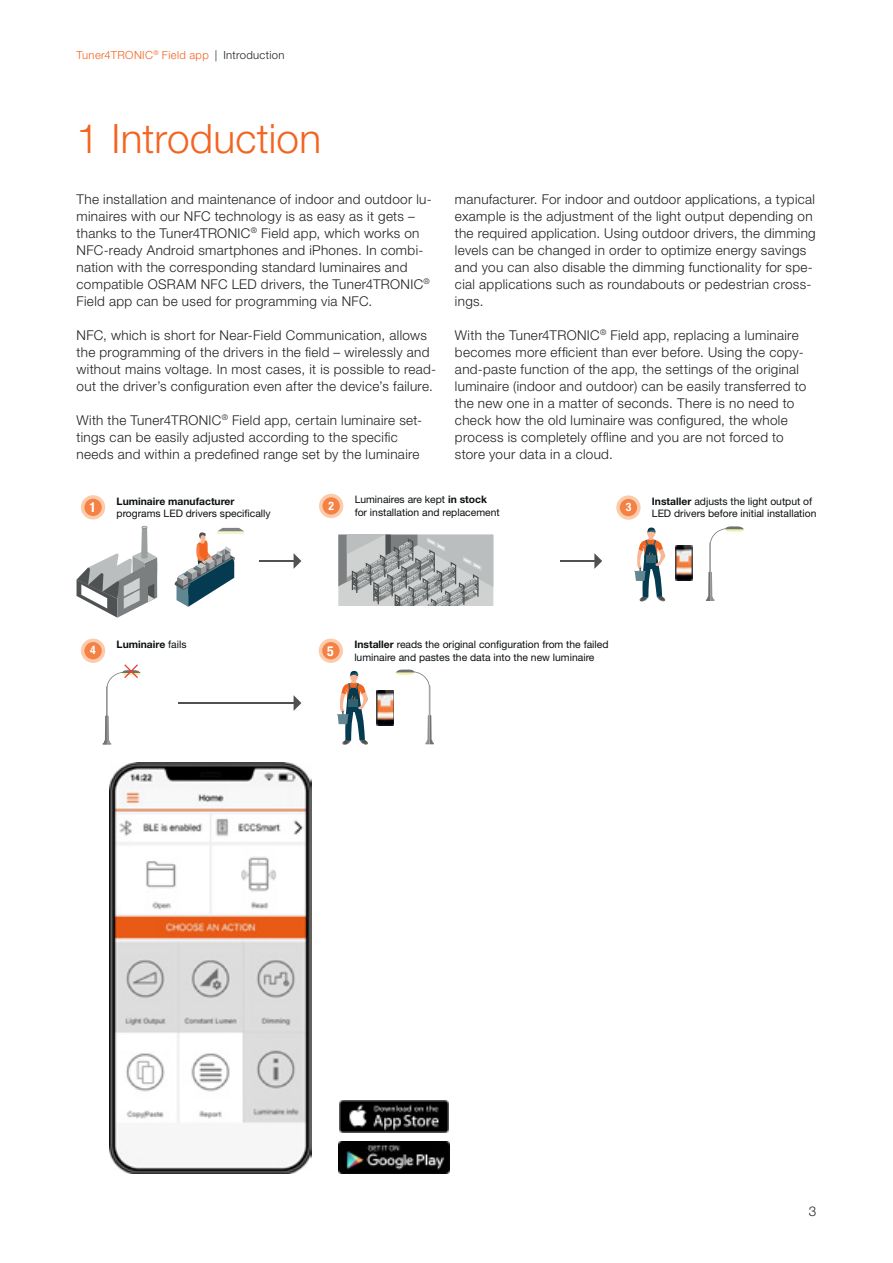
<style>
.page{position:relative;width:893px;height:1263px;background:#fff}
.page>*{position:absolute;margin:0;border:0;box-sizing:border-box;transform-origin:0 0}
.t1{font:300 40.5px "Helvetica Neue LT Pro";letter-spacing:.01em;color:#f36421}
.t2{font:700 condensed 13.8px "Helvetica Neue LT Pro";color:#fff}
.t3{font:300 13.5px/17px "Helvetica Neue LT Pro";letter-spacing:.025em;color:#231f20}
.t4{font:700 condensed 11.55px "Helvetica Neue LT Pro";color:#fff}
.t5{font:300 11.25px "Helvetica Neue LT Pro";letter-spacing:.03em;color:#f36421}
.t6{font:10.35px/12.5px "Helvetica Neue LT Pro";color:#0b0f10}
.t7{font:700 10.35px "Helvetica Neue LT Pro";color:#0b0f10}
.s1{color:#231f20}
.s2{font-weight:400}
.s3{font-weight:700}
</style>
<div class="page">
<img style="left:339px;top:1141px;width:110px;height:33px">
<img style="left:110px;top:762px;width:202px;height:411px">
<svg style="left:77px;top:526px;width:80px;height:92px"></svg>
<svg style="left:706px;top:526px;width:38px;height:75px"></svg>
<svg style="left:634px;top:527px;width:32px;height:75px"></svg>
<svg style="left:396px;top:669px;width:38px;height:75px"></svg>
<svg style="left:337px;top:671px;width:31px;height:74px"></svg>
<svg style="left:175px;top:528px;width:69px;height:79px"></svg>
<div style="left:81px;top:495px;width:24px;height:24px;background:#fbcbac;border-radius:50%"></div>
<div style="left:84px;top:499px;width:18px;height:17px;background:#f58245;border-radius:50%"></div>
<svg style="left:338px;top:535px;width:155px;height:71px;background:#abaeae"></svg>
<div style="left:319px;top:494px;width:24px;height:24px;background:#fbcbac;border-radius:50%"></div>
<div style="left:322px;top:497px;width:18px;height:18px;background:#f58245;border-radius:50%"></div>
<svg style="left:616px;top:495px;width:25px;height:25px"></svg>
<div style="left:620px;top:499px;width:17px;height:17px;background:#f58245;border-radius:50%"></div>
<img style="left:675px;top:545px;width:17px;height:35px">
<div style="left:81px;top:639px;width:24px;height:24px;background:#fbcbac;border-radius:50%"></div>
<div style="left:84px;top:642px;width:18px;height:17px;background:#f58245;border-radius:50%"></div>
<svg style="left:103px;top:664px;width:38px;height:81px"></svg>
<div style="left:319px;top:639px;width:24px;height:24px;background:#fbcbac;border-radius:50%"></div>
<div style="left:322px;top:642px;width:18px;height:17px;background:#f58245;border-radius:50%"></div>
<img style="left:377px;top:690px;width:17px;height:35px">
<hr style="left:259px;top:560px;width:36px;height:2px;background:#4f5152">
<svg style="left:294px;top:553px;width:7px;height:16px"></svg>
<hr style="left:560px;top:560px;width:35px;height:2px;background:#4f5152">
<svg style="left:594px;top:553px;width:8px;height:16px"></svg>
<hr style="left:178px;top:702px;width:117px;height:2px;background:#4f5152">
<svg style="left:294px;top:695px;width:7px;height:16px"></svg>
<img style="left:339px;top:1100px;width:109px;height:32px">
<p class="t5" style="left:77px;top:48px;width:209px">Tuner4TRONIC<sup>®</sup> Field app <span class="s1">| Introduction</span></p>
<h1 class="t1" style="left:77px;top:114px;width:246px">1 Introduction</h1>
<p class="t3" style="left:77px;top:191px;width:357px">The installation and maintenance of indoor and outdoor lu&shy;minaires with our NFC technology is as easy as it gets – thanks to the Tuner4TRONIC<sup>®</sup> Field app, which works on NFC-ready Android smartphones and iPhones. In combi&shy;nation with the corresponding standard luminaires and compatible OSRAM NFC LED drivers, the Tuner4TRONIC<sup>® </sup>Field app can be used for programming via NFC.</p>
<p class="t3" style="left:77px;top:327px;width:361px">NFC, which is short for Near-Field Communication, allows the programming of the drivers in the field – wirelessly and without mains voltage. In most cases, it is possible to read&shy;out the driver’s configuration even after the device’s failure.</p>
<p class="t3" style="left:77px;top:412px;width:347px">With the Tuner4TRONIC<sup>®</sup> Field app, certain luminaire set&shy;tings can be easily adjusted according to the specific needs and within a predefined range set by the luminaire</p>
<p class="t3" style="left:455px;top:191px;width:362px">manufacturer. For indoor and outdoor applications, a typical example is the adjustment of the light output depending on the required application. Using outdoor drivers, the dimming levels can be changed in order to optimize energy savings and you can also disable the dimming functionality for spe&shy;cial applications such as roundabouts or pedestrian cross&shy;ings.</p>
<p class="t3" style="left:455px;top:327px;width:353px">With the Tuner4TRONIC<sup>®</sup> Field app, replacing a luminaire becomes more efficient than ever before. Using the copy&shy;and-paste function of the app, the settings of the original luminaire (indoor and outdoor) can be easily transferred to the new one in a matter of seconds. There is no need to check how the old luminaire was configured, the whole process is completely offline and you are not forced to store your data in a cloud.</p>
<p class="t2" style="left:89px;top:499px;width:8px">1</p>
<p class="t7" style="left:117px;top:495px;width:119px">Luminaire manufacturer</p>
<p class="t6" style="left:117px;top:507px;width:156px">programs LED drivers specifically</p>
<p class="t4" style="left:90px;top:643px;width:7px">4</p>
<p class="t7" style="left:117px;top:638px;width:71px">Luminaire <span class="s2">fails</span></p>
<p class="t4" style="left:328px;top:498px;width:7px">2</p>
<p class="t6" style="left:355px;top:493px;width:147px">Luminaires are kept <span class="s3">in stock </span>for installation and replacement</p>
<p class="t4" style="left:626px;top:500px;width:7px">3</p>
<p class="t6" style="left:652px;top:495px;width:166px"><span class="s3">Installer</span> adjusts the light output of<br>LED drivers before initial installation</p>
<p class="t2" style="left:327px;top:642px;width:8px">5</p>
<p class="t6" style="left:354px;top:638px;width:256px"><span class="s3">Installer</span> reads the original configuration from the failed luminaire and pastes the data into the new luminaire</p>
<p class="t3" style="left:809px;top:1203px;width:9px">3</p>
</div>
